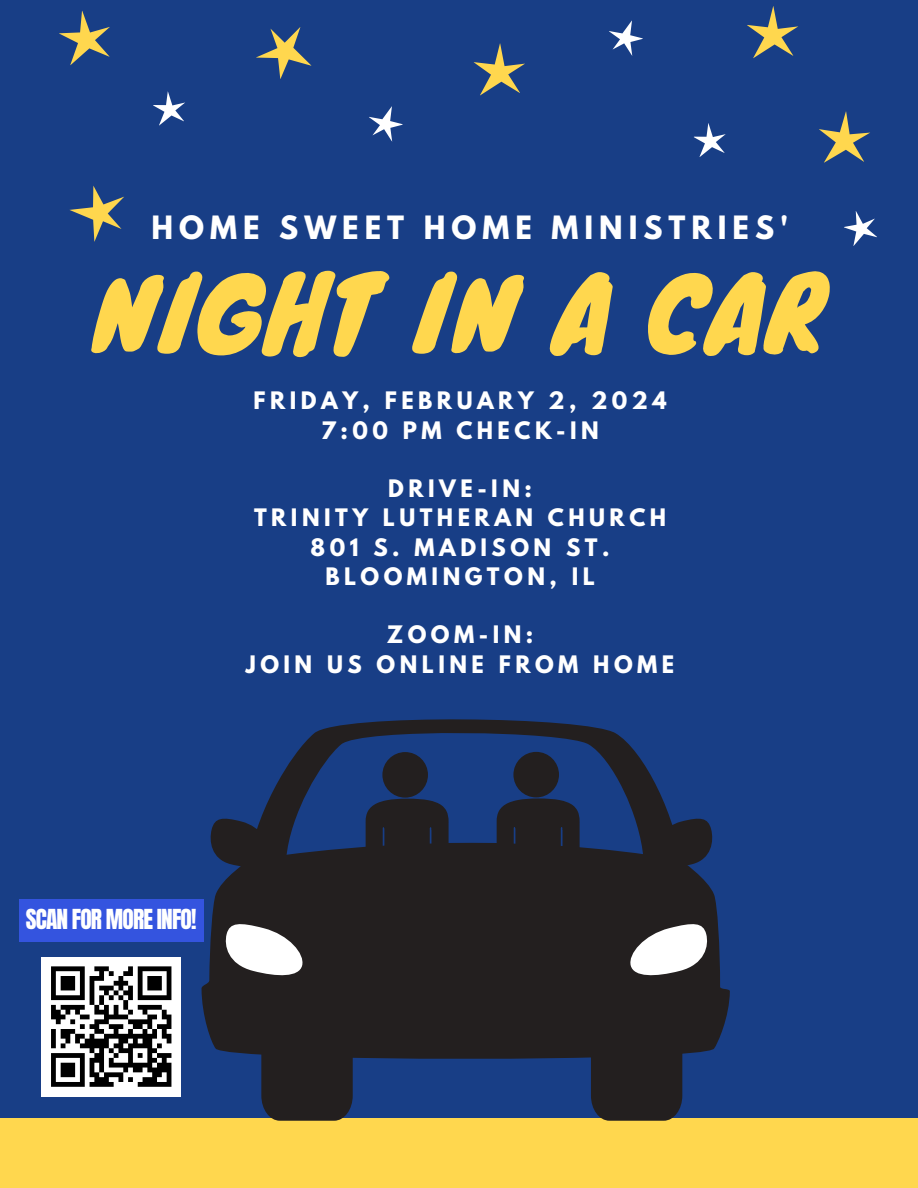
<style>
.page{position:relative;width:918px;height:1188px;background:#183e86}
.page>*{position:absolute;margin:0;border:0;box-sizing:border-box;transform-origin:0 0}
.t1{font:99.6px "Knewave";letter-spacing:.03em;color:#ffd74e}
.t2{font:700 28.5px "League Spartan";letter-spacing:.21em;color:#fff}
.t3{font:23.4px "Anton";letter-spacing:-.035em;color:#fff}
.t4{font:700 21.3px/29.2px "League Spartan";letter-spacing:.21em;color:#fff;text-align:center}
</style>
<div class="page">
<div style="left:0;top:1119px;width:918px;height:69px;background:#ffd74e"></div>
<svg style="left:819px;top:111px;width:51px;height:52px"></svg>
<svg style="left:844px;top:211px;width:33px;height:35px"></svg>
<svg style="left:694px;top:123px;width:32px;height:34px"></svg>
<svg style="left:153px;top:91px;width:32px;height:35px"></svg>
<svg style="left:609px;top:20px;width:34px;height:36px"></svg>
<svg style="left:369px;top:106px;width:34px;height:36px"></svg>
<svg style="left:256px;top:27px;width:56px;height:52px"></svg>
<svg style="left:473px;top:43px;width:52px;height:53px"></svg>
<svg style="left:747px;top:6px;width:51px;height:53px"></svg>
<svg style="left:59px;top:11px;width:51px;height:54px"></svg>
<svg style="left:69px;top:186px;width:55px;height:56px"></svg>
<div style="left:202px;top:869px;width:528px;height:190px;background:#231f1f"></div>
<svg style="left:247px;top:719px;width:435px;height:154px"></svg>
<svg style="left:210px;top:817px;width:63px;height:52px"></svg>
<svg style="left:650px;top:817px;width:63px;height:52px;background:#21232d"></svg>
<svg style="left:224px;top:922px;width:129px;height:199px;background:#3c3c42"></svg>
<svg style="left:591px;top:922px;width:118px;height:199px;background:#3e3e42"></svg>
<svg style="left:497px;top:752px;width:83px;height:97px"></svg>
<svg style="left:366px;top:752px;width:83px;height:97px"></svg>
<div style="left:41px;top:957px;width:140px;height:139px;background:#fff"></div>
<svg style="left:51px;top:966px;width:120px;height:116px"></svg>
<div style="left:51px;top:1082px;width:34px;height:5px;background:#000"></div>
<div style="left:90px;top:1082px;width:24px;height:5px;background:#000"></div>
<div style="left:138px;top:1082px;width:33px;height:5px;background:#000"></div>
<div style="left:19px;top:899px;width:185px;height:43px;background:#3454df"></div>
<h2 class="t2" style="left:152px;top:213px;width:638px">HOME SWEET HOME MINISTRIES'</h2>
<h1 class="t1" style="left:93px;top:233px;width:732px">NIGHT IN A CAR</h1>
<p class="t4" style="left:254px;top:389px;width:415px">FRIDAY, FEBRUARY 2, 2024<br>7:00 PM CHECK-IN</p>
<p class="t4" style="left:254px;top:477px;width:414px">DRIVE-IN:<br>TRINITY LUTHERAN CHURCH<br>801 S. MADISON ST.<br>BLOOMINGTON, IL</p>
<p class="t4" style="left:246px;top:623px;width:430px">ZOOM-IN:<br>JOIN US ONLINE FROM HOME</p>
<p class="t3" style="left:26px;top:903px;width:172px">SCAN FOR MORE INFO!</p>
</div>
